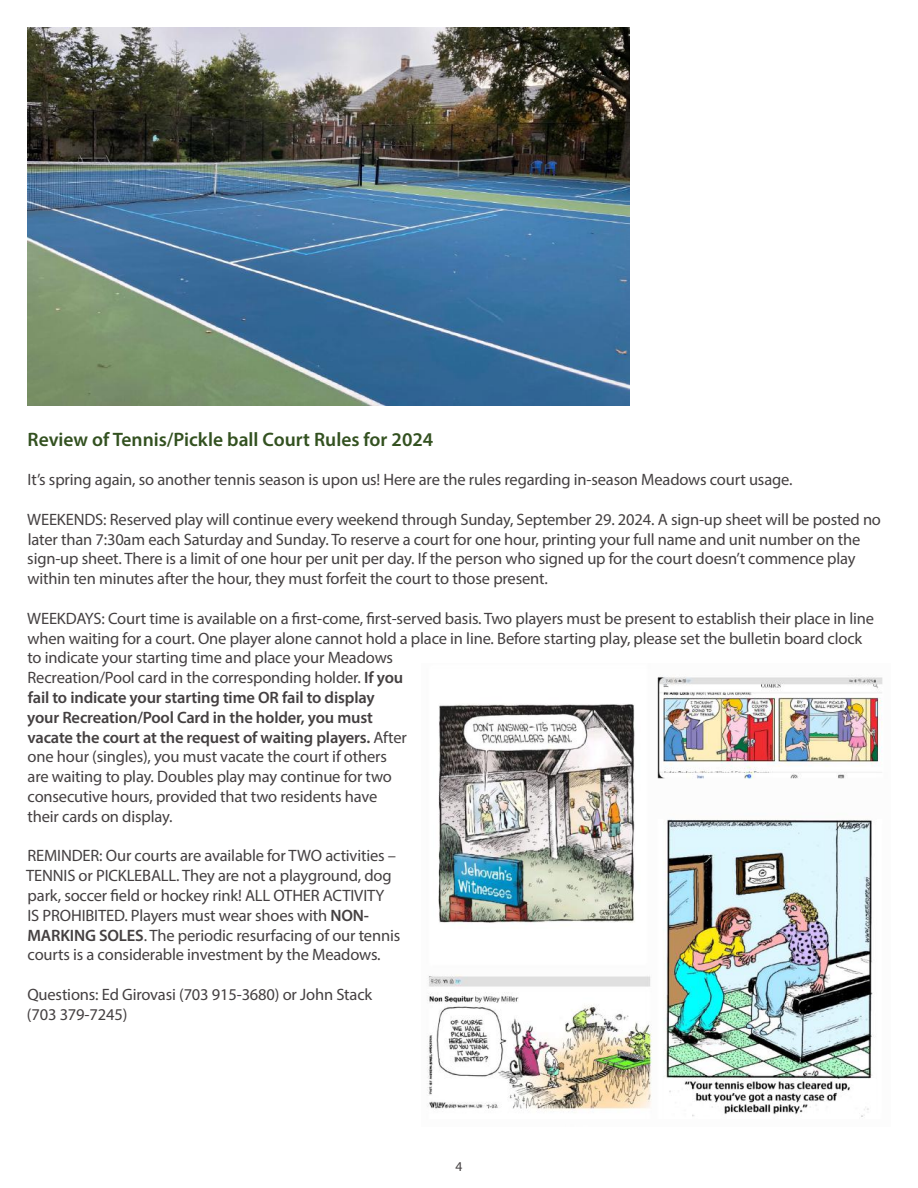
<style>
.page{position:relative;width:918px;height:1188px;background:#fff}
.page>*{position:absolute;margin:0;border:0;box-sizing:border-box;transform-origin:0 0}
.t1{font:600 19.5px "Myriad Pro";color:#335120}
.t2{font:16.5px/19.8px "Myriad Pro";letter-spacing:-.01em;color:#444041}
.t3{font:13.5px "Myriad Pro";color:#444041}
.s1{font-weight:600}
</style>
<div class="page">
<img style="left:27px;top:27px;width:603px;height:379px">
<img style="left:427px;top:676px;width:456px;height:441px">
<p class="t1" style="left:28px;top:427px;width:407px">Review of Tennis/Pickle ball Court Rules for 2024</p>
<p class="t2" style="left:28px;top:470px;width:766px">It’s spring again, so another tennis season is upon us! Here are the rules regarding in-season Meadows court usage.</p>
<p class="t2" style="left:27px;top:509px;width:855px">WEEKENDS: Reserved play will continue every weekend through Sunday, September 29. 2024. A sign-up sheet will be posted no later than 7:30am each Saturday and Sunday. To reserve a court for one hour, printing your full name and unit number on the sign-up sheet. There is a limit of one hour per unit per day. If the person who signed up for the court doesn’t commence play within ten minutes after the hour, they must forfeit the court to those present.</p>
<p class="t2" style="left:27px;top:608px;width:849px">WEEKDAYS: Court time is available on a first-come, first-served basis. Two players must be present to establish their place in line when waiting for a court. One player alone cannot hold a place in line. Before starting play, please set the bulletin board clock to indicate your starting time and place your Meadows<br>Recreation/Pool card in the corresponding holder. <span class="s1">If you<br>fail to indicate your starting time OR fail to display<br>your Recreation/Pool Card in the holder, you must<br>vacate the court at the request of waiting players.</span> After<br>one hour (singles), you must vacate the court if others<br>are waiting to play. Doubles play may continue for two<br>consecutive hours, provided that two residents have<br>their cards on display.</p>
<p class="t2" style="left:26px;top:846px;width:376px">REMINDER: Our courts are available for TWO activities – TENNIS or PICKLEBALL. They are not a playground, dog park, soccer field or hockey rink! ALL OTHER ACTIVITY<br>IS PROHIBITED. Players must wear shoes with <span class="s1">NON-MARKING SOLES</span>. The periodic resurfacing of our tennis courts is a considerable investment by the Meadows.</p>
<p class="t2" style="left:27px;top:984px;width:347px">Questions: Ed Girovasi (703 915-3680) or John Stack (703 379-7245)</p>
<p class="t3" style="left:456px;top:1158px;width:8px">4</p>
</div>
